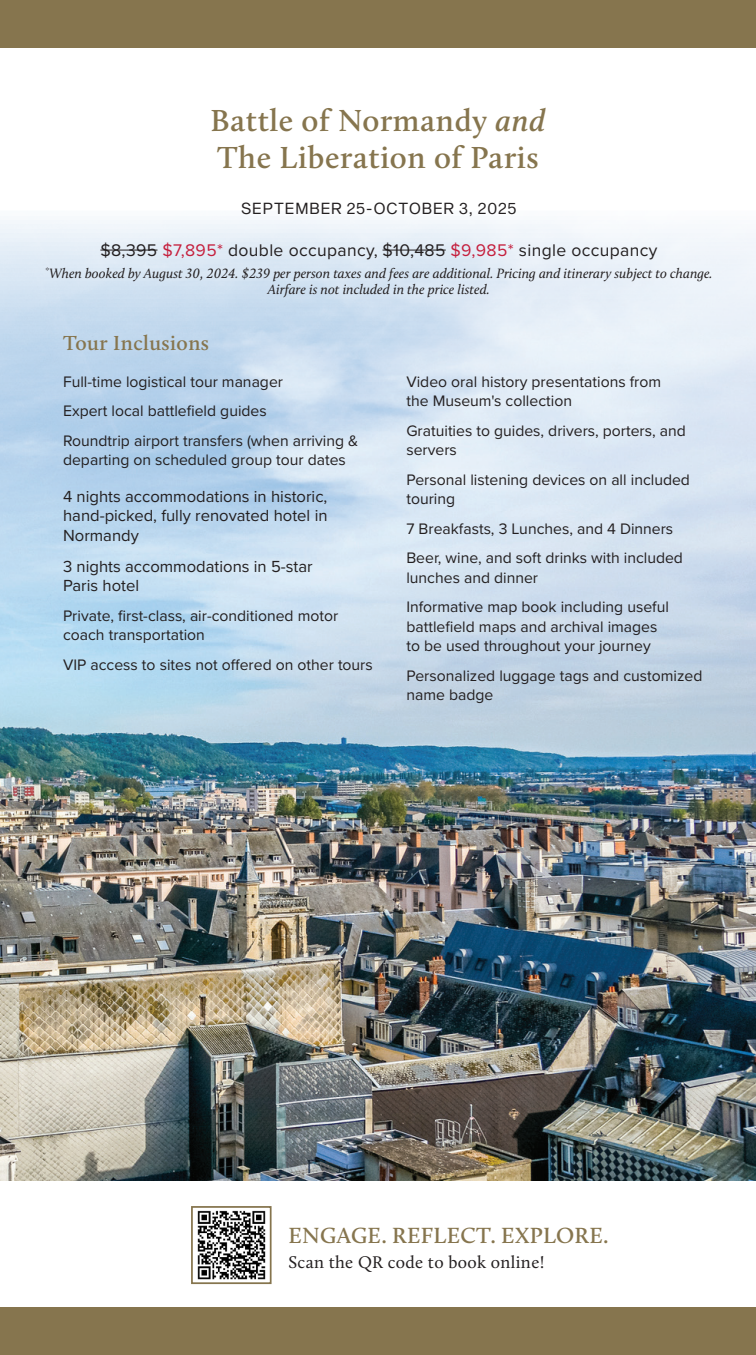
<style>
.page{position:relative;width:756px;height:1355px;background:#fff}
.page>*{position:absolute;margin:0;border:0;box-sizing:border-box;transform-origin:0 0}
.t1{font:600 31.5px/36.8px "Calluna";letter-spacing:.02em;color:#86754e}
.t2{font:600 22.75px "Calluna";letter-spacing:.015em;color:#86754e}
.t3{font:600 21px "Calluna";letter-spacing:.02em;color:#86754e}
.t4{font:17.5px "Proxima Nova";letter-spacing:.02em;color:#231f20}
.t5{font:17.5px "Calluna";letter-spacing:.02em;color:#231f20}
.itinerary_copy{font:16.62px/19.2px "Proxima Nova";color:#231f20;text-align:justify}
.itinerary_copy-2{font:15.75px/19.2px "Proxima Nova";color:#231f20}
.t6{font:15.75px "Sequel Sans";letter-spacing:.02em;color:#231f20}
.t7{font:italic 14px/16.6px "Calluna";color:#231f20;text-align:center}
.s1{font-style:italic}
.s2{color:#c51f3d}
</style>
<div class="page">
<div style="left:0;top:1307px;width:756px;height:47px;background:#86754e"></div>
<div style="left:0;top:0;width:756px;height:47px;background:#86754e"></div>
<img style="left:0;top:216px;width:756px;height:964px">
<hr style="left:100px;top:250px;width:57px;height:1px;background:#231f20">
<hr style="left:383px;top:250px;width:63px;height:1px;background:#231f20">
<img style="left:197px;top:1210px;width:69px;height:70px">
<div style="left:191px;top:1206px;width:81px;height:78px;border:2px solid #86754e"></div>
<p class="t1" style="left:211px;top:102px;width:336px">Battle of Normandy <span class="s1">and<br></span>The Liberation of Paris</p>
<p class="t6" style="left:241px;top:197px;width:277px">SEPTEMBER 25-OCTOBER 3, 2025</p>
<p class="t4" style="left:100px;top:237px;width:558px">$8,395 <span class="s2">$7,895*</span> double occupancy, $10,485 <span class="s2">$9,985*</span> single occupancy</p>
<p class="t7" style="left:45px;top:265px;width:669px"><sup>*</sup>When booked by August 30, 2024. $239 per person taxes and fees are additional. Pricing and itinerary subject to change.<br>Airfare is not included in the price listed.</p>
<p class="t3" style="left:63px;top:330px;width:147px">Tour Inclusions</p>
<p class="itinerary_copy-2" style="left:63px;top:371px;width:222px">Full-time logistical tour manager</p>
<p class="itinerary_copy-2" style="left:63px;top:401px;width:205px">Expert local battlefield guides</p>
<p class="itinerary_copy-2" style="left:63px;top:430px;width:297px">Roundtrip airport transfers (when arriving &amp; departing on scheduled group tour dates</p>
<p class="itinerary_copy" style="left:63px;top:486px;width:266px">4 nights accommodations in historic, hand-picked, fully renovated hotel in Normandy</p>
<p class="itinerary_copy" style="left:63px;top:556px;width:251px">3 nights accommodations in 5-star<br>Paris hotel</p>
<p class="itinerary_copy-2" style="left:63px;top:605px;width:277px">Private, first-class, air-conditioned motor coach transportation</p>
<p class="itinerary_copy-2" style="left:63px;top:654px;width:311px">VIP access to sites not offered on other tours</p>
<p class="itinerary_copy-2" style="left:406px;top:371px;width:256px">Video oral history presentations from the Museum's collection</p>
<p class="itinerary_copy-2" style="left:406px;top:420px;width:281px">Gratuities to guides, drivers, porters, and servers</p>
<p class="itinerary_copy-2" style="left:406px;top:469px;width:285px">Personal listening devices on all included touring</p>
<p class="itinerary_copy-2" style="left:406px;top:518px;width:268px">7 Breakfasts, 3 Lunches, and 4 Dinners</p>
<p class="itinerary_copy-2" style="left:406px;top:548px;width:278px">Beer, wine, and soft drinks with included lunches and dinner</p>
<p class="itinerary_copy-2" style="left:406px;top:597px;width:264px">Informative map book including useful battlefield maps and archival images to be used throughout your journey</p>
<p class="itinerary_copy-2" style="left:406px;top:665px;width:298px">Personalized luggage tags and customized name badge</p>
<p class="t2" style="left:289px;top:1221px;width:322px">ENGAGE. REFLECT. EXPLORE.</p>
<p class="t5" style="left:288px;top:1252px;width:258px">Scan the QR code to book online!</p>
</div>
